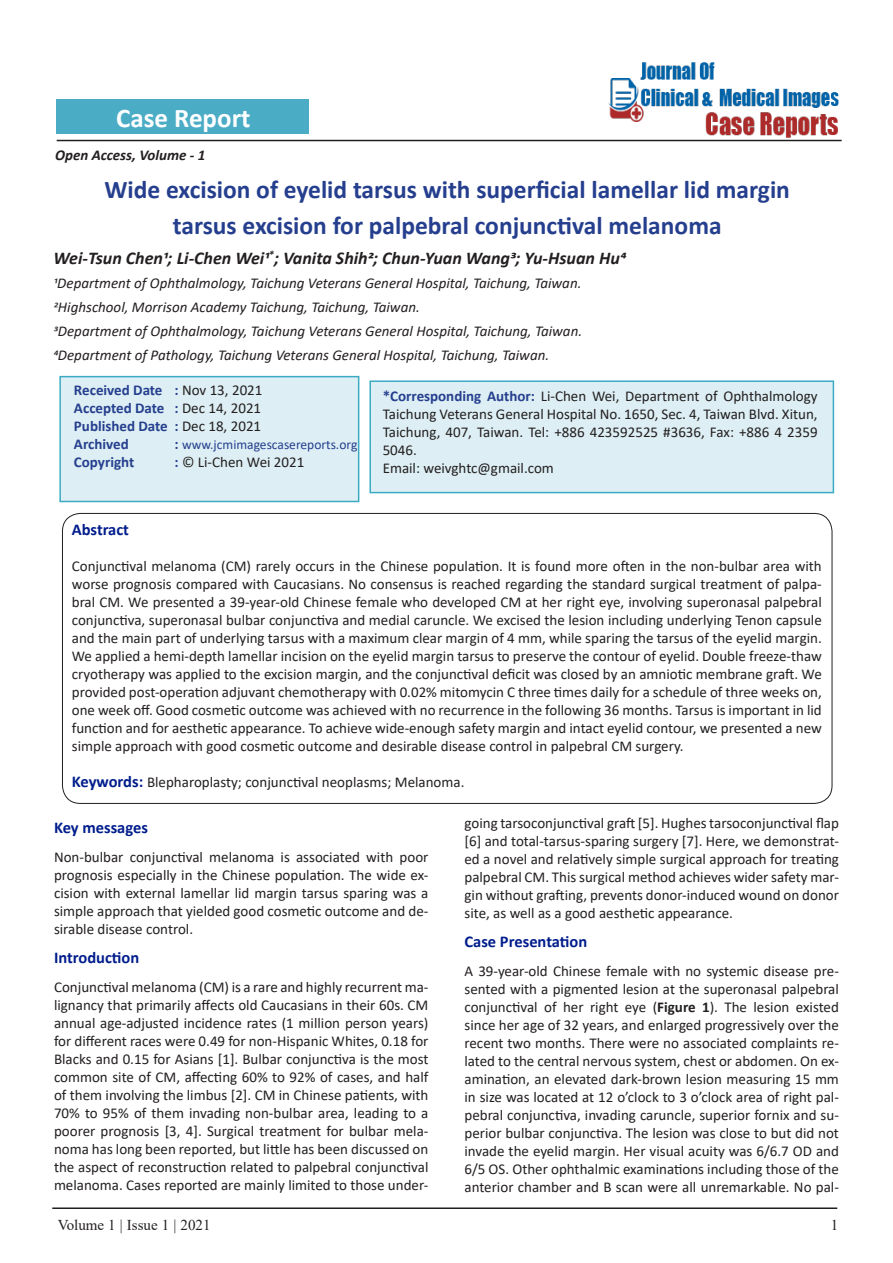
<style>
.page{position:relative;width:893px;height:1263px;background:#fff}
.page>*{position:absolute;margin:0;border:0;box-sizing:border-box;transform-origin:0 0}
.t1{font:700 27px "Calibri";color:#fff}
.Tittle{font:700 25.5px "Calibri";color:#253f8e}
.Paragraph_Style_1{font:italic 700 18px "Calibri";color:#231f20}
.side_heading_new{font:700 16.5px "Calibri";color:#001d8c}
.Paragraph_Style_1-2{font:700 16.5px "Calibri";color:#001d8c}
.Paragraph_Style_1-3{font:15px/18px "Calibri";color:#231f20;text-align:justify}
.side_heading_new-2{font:15px/18px "Calibri";color:#231f20;text-align:justify}
.Paragraph_Style_1-4{font:italic 15px "Calibri";color:#231f20}
.Paragraph_Style_1-5{font:700 15px/18px "Calibri";color:#253f8e;text-align:justify}
.t2{font:15px "Times New Roman";color:#231f20}
.t3{font:italic 700 15px "Calibri";color:#231f20}
.Paragraph_Style_1-6{font:13.5px "Calibri";color:#253f8e}
.s1{font-weight:400;color:#231f20}
.s2{font-weight:700;font-size:15px}
.s3{font-weight:700;color:#253f8e}
.s4{font-weight:700;font-size:16.5px;color:#001d8c}
.s5{font-weight:700}
</style>
<div class="page">
<hr style="left:57px;top:140px;width:785px;height:1px;background:#231f20">
<hr style="left:52px;top:1207px;width:785px;height:2px;background:#231f20">
<div style="left:57px;top:100px;width:252px;height:34px;background:#4bacc6"></div>
<div style="left:369px;top:380px;width:465px;height:113px;background:#ddeff4;border:2px solid #3daac4"></div>
<div style="left:59px;top:376px;width:300px;height:126px;background:#ddeff4;border:2px solid #3daac4"></div>
<img style="left:606px;top:62px;width:234px;height:80px">
<p class="t1" style="left:116px;top:99px;width:136px">Case Report</p>
<p class="t3" style="left:55px;top:144px;width:152px">Open Access, Volume - 1</p>
<p class="Tittle" style="left:105px;top:172px;width:687px">Wide excision of eyelid tarsus with superficial lamellar lid margin</p>
<p class="Tittle" style="left:173px;top:208px;width:550px">tarsus excision for palpebral conjunctival melanoma</p>
<p class="Paragraph_Style_1" style="left:54px;top:245px;width:574px">Wei-Tsun Chen1; Li-Chen Wei1<sup>*</sup>; Vanita Shih2; Chun-Yuan Wang3; Yu-Hsuan Hu4</p>
<p class="Paragraph_Style_1-4" style="left:54px;top:272px;width:529px">1Department of Ophthalmology, Taichung Veterans General Hospital, Taichung, Taiwan.</p>
<p class="Paragraph_Style_1-4" style="left:54px;top:296px;width:368px">2Highschool, Morrison Academy Taichung, Taichung, Taiwan.</p>
<p class="Paragraph_Style_1-4" style="left:54px;top:320px;width:530px">3Department of Ophthalmology, Taichung Veterans General Hospital, Taichung, Taiwan.</p>
<p class="Paragraph_Style_1-4" style="left:54px;top:344px;width:497px">4Department of Pathology, Taichung Veterans General Hospital, Taichung, Taiwan.</p>
<p class="Paragraph_Style_1-5" style="left:74px;top:381px;width:190px">Received Date : <span class="s1">Nov 13, 2021<br></span>Accepted Date : <span class="s1">Dec 14, 2021<br></span>Published Date : <span class="s1">Dec 18, 2021<br></span>Archived</p>
<p class="Paragraph_Style_1-6" style="left:174px;top:435px;width:184px"><span class="s2">:</span> www.jcmimagescasereports.org</p>
<p class="Paragraph_Style_1-5" style="left:74px;top:453px;width:62px">Copyright</p>
<p class="Paragraph_Style_1-3" style="left:174px;top:452px;width:131px"><span class="s3">:</span> © Li-Chen Wei 2021</p>
<p class="Paragraph_Style_1-3" style="left:383px;top:386px;width:436px"><span class="s3">*Corresponding Author:</span> Li-Chen Wei, Department of Ophthalmology Taichung Veterans General Hospital No. 1650, Sec. 4, Taiwan Blvd. Xitun, Taichung, 407, Taiwan. Tel: +886 423592525 #3636, Fax: +886 4 2359<br>5046.</p>
<p class="Paragraph_Style_1-3" style="left:383px;top:458px;width:173px">Email: weivghtc@gmail.com</p>
<p class="side_heading_new" style="left:72px;top:518px;width:59px">Abstract</p>
<p class="Paragraph_Style_1-3" style="left:72px;top:556px;width:752px">Conjunctival melanoma (CM) rarely occurs in the Chinese population. It is found more often in the non-bulbar area with worse prognosis compared with Caucasians. No consensus is reached regarding the standard surgical treatment of palpa&shy;bral CM. We presented a 39-year-old Chinese female who developed CM at her right eye, involving superonasal palpebral conjunctiva, superonasal bulbar conjunctiva and medial caruncle. We excised the lesion including underlying Tenon capsule and the main part of underlying tarsus with a maximum clear margin of 4 mm, while sparing the tarsus of the eyelid margin.<br>We applied a hemi-depth lamellar incision on the eyelid margin tarsus to preserve the contour of eyelid. Double freeze-thaw cryotherapy was applied to the excision margin, and the conjunctival deficit was closed by an amniotic membrane graft. We provided post-operation adjuvant chemotherapy with 0.02% mitomycin C three times daily for a schedule of three weeks on, one week off. Good cosmetic outcome was achieved with no recurrence in the following 36 months. Tarsus is important in lid function and for aesthetic appearance. To achieve wide-enough safety margin and intact eyelid contour, we presented a new simple approach with good cosmetic outcome and desirable disease control in palpebral CM surgery.</p>
<p class="side_heading_new-2" style="left:72px;top:772px;width:394px"><span class="s4">Keywords:</span> Blepharoplasty; conjunctival neoplasms; Melanoma.</p>
<p class="side_heading_new" style="left:54px;top:816px;width:95px">Key messages</p>
<p class="Paragraph_Style_1-3" style="left:54px;top:848px;width:376px">Non-bulbar conjunctival melanoma is associated with poor prognosis especially in the Chinese population. The wide ex&shy;cision with external lamellar lid margin tarsus sparing was a simple approach that yielded good cosmetic outcome and de&shy;sirable disease control.</p>
<p class="side_heading_new" style="left:54px;top:946px;width:87px">Introduction</p>
<p class="Paragraph_Style_1-3" style="left:54px;top:977px;width:376px">Conjunctival melanoma (CM) is a rare and highly recurrent ma&shy;lignancy that primarily affects old Caucasians in their 60s. CM annual age-adjusted incidence rates (1 million person years) for different races were 0.49 for non-Hispanic Whites, 0.18 for Blacks and 0.15 for Asians [1]. Bulbar conjunctiva is the most common site of CM, affecting 60% to 92% of cases, and half of them involving the limbus [2]. CM in Chinese patients, with 70% to 95% of them invading non-bulbar area, leading to a poorer prognosis [3, 4]. Surgical treatment for bulbar mela&shy;noma has long been reported, but little has been discussed on the aspect of reconstruction related to palpebral conjunctival melanoma. Cases reported are mainly limited to those under-</p>
<p class="Paragraph_Style_1-3" style="left:464px;top:814px;width:376px">going tarsoconjunctival graft [5]. Hughes tarsoconjunctival flap [6] and total-tarsus-sparing surgery [7]. Here, we demonstrat&shy;ed a novel and relatively simple surgical approach for treating palpebral CM. This surgical method achieves wider safety mar&shy;gin without grafting, prevents donor-induced wound on donor site, as well as a good aesthetic appearance.</p>
<p class="Paragraph_Style_1-2" style="left:464px;top:930px;width:124px">Case Presentation</p>
<p class="side_heading_new-2" style="left:464px;top:961px;width:376px">A 39-year-old Chinese female with no systemic disease pre&shy;sented with a pigmented lesion at the superonasal palpebral conjunctival of her right eye (<span class="s5">Figure 1</span>). The lesion existed since her age of 32 years, and enlarged progressively over the recent two months. There were no associated complaints re&shy;lated to the central nervous system, chest or abdomen. On ex&shy;amination, an elevated dark-brown lesion measuring 15 mm in size was located at 12 o’clock to 3 o’clock area of right pal&shy;pebral conjunctiva, invading caruncle, superior fornix and su&shy;perior bulbar conjunctiva. The lesion was close to but did not invade the eyelid margin. Her visual acuity was 6/6.7 OD and 6/5 OS. Other ophthalmic examinations including those of the anterior chamber and B scan were all unremarkable. No pal-</p>
<p class="t2" style="left:58px;top:1214px;width:154px">Volume 1 | Issue 1 | 2021</p>
<p class="t2" style="left:831px;top:1214px;width:9px">1</p>
</div>
